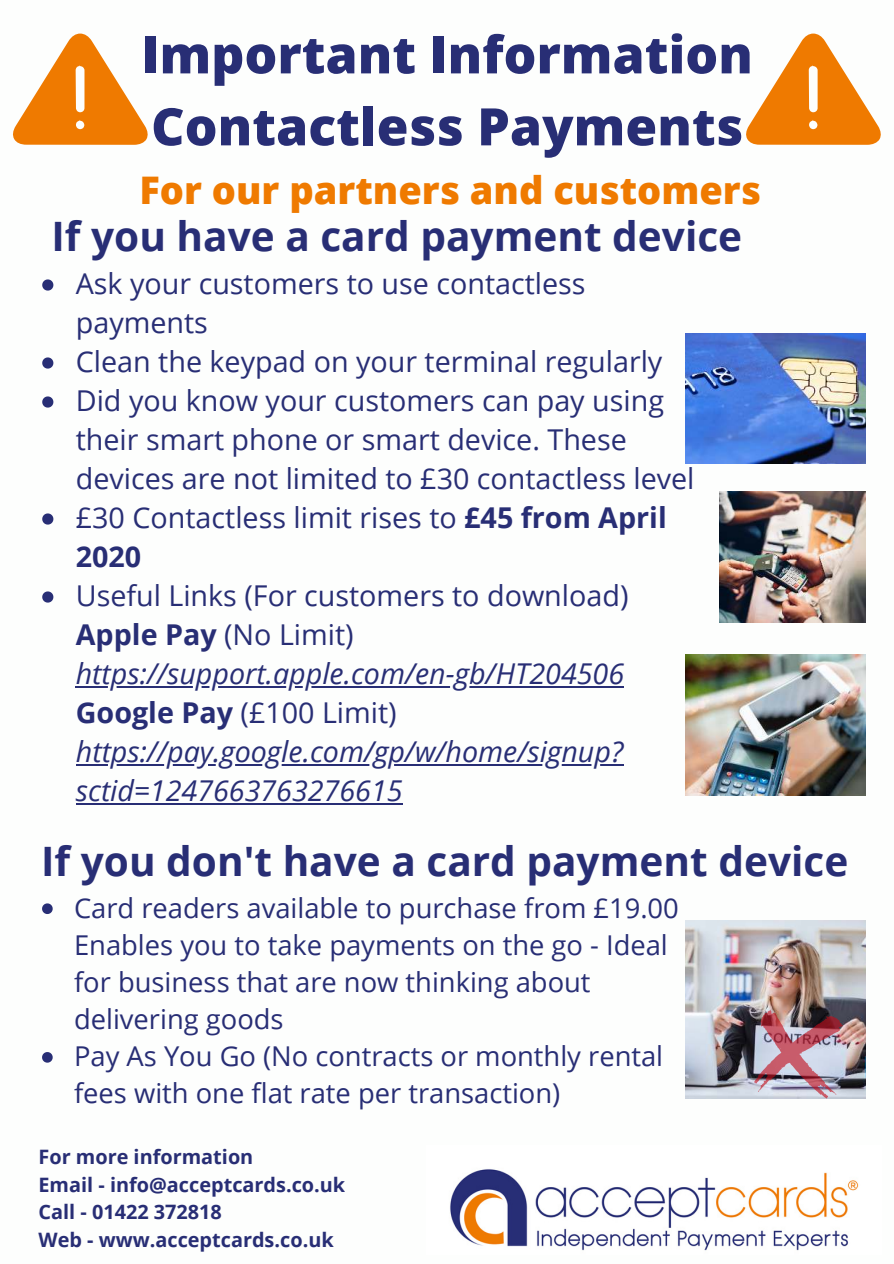
<style>
.page{position:relative;width:894px;height:1264px;background:#fff}
.page>*{position:absolute;margin:0;border:0;box-sizing:border-box;transform-origin:0 0}
.t1{font:800 51.6px/71.8px "Open Sans";color:#282e75}
.t2{font:700 40.5px "Open Sans";color:#282e75}
.t3{font:800 37.95px "Open Sans";color:#ef7a00}
.t4{font:28.65px/39px "Open Sans";color:#282e75}
.t5{font:italic 28.65px/39px "Open Sans";color:#282e75}
.t6{font:27.3px/37.2px "Open Sans";color:#282e75}
.t7{font:700 19.8px/27.6px "Open Sans";color:#282e75}
.s1{font-weight:700}
.s2{font-style:normal}
.s3{font-weight:700;font-style:normal}
</style>
<div class="page">
<img style="left:450px;top:1169px;width:409px;height:82px">
<img style="left:685px;top:333px;width:180px;height:130px">
<svg style="left:746px;top:34px;width:135px;height:111px"></svg>
<svg style="left:13px;top:34px;width:135px;height:111px"></svg>
<svg style="left:42px;top:279px;width:11px;height:11px"></svg>
<svg style="left:42px;top:357px;width:11px;height:11px"></svg>
<svg style="left:42px;top:396px;width:11px;height:11px"></svg>
<svg style="left:42px;top:513px;width:11px;height:11px"></svg>
<svg style="left:42px;top:591px;width:11px;height:11px"></svg>
<hr style="left:76px;top:686px;width:548px;height:2px;background:#282e75">
<hr style="left:76px;top:764px;width:547px;height:2px;background:#282e75">
<hr style="left:76px;top:803px;width:326px;height:2px;background:#282e75">
<img style="left:685px;top:655px;width:180px;height:140px">
<img style="left:719px;top:491px;width:146px;height:131px">
<img style="left:685px;top:920px;width:180px;height:178px">
<svg style="left:42px;top:903px;width:11px;height:11px"></svg>
<svg style="left:42px;top:1052px;width:11px;height:10px"></svg>
<img style="left:753px;top:1009px;width:89px;height:89px">
<h1 class="t1" style="left:141px;top:16px;width:612px">Important Information<br>Contactless Payments</h1>
<h3 class="t3" style="left:139px;top:162px;width:623px">For our partners and customers</h3>
<h2 class="t2" style="left:51px;top:208px;width:692px">If you have a card payment device</h2>
<p class="t4" style="left:76px;top:264px;width:620px">Ask your customers to use contactless payments<br>Clean the keypad on your terminal regularly Did you know your customers can pay using their smart phone or smart device. These devices are not limited to £30 contactless level £30 Contactless limit rises to <span class="s1">£45 from April 2020</span></p>
<p class="t5" style="left:76px;top:575px;width:554px"><span class="s2">Useful Links (For customers to download)<br></span><span class="s3">Apple Pay</span> <span class="s2">(No Limit) </span>https://support.apple.com/en-gb/HT204506<br><span class="s3">Google Pay</span> <span class="s2">(£100 Limit) </span>https://pay.google.com/gp/w/home/signup? sctid=1247663763276615</p>
<h2 class="t2" style="left:41px;top:833px;width:808px">If you don't have a card payment device</h2>
<p class="t6" style="left:74px;top:888px;width:606px">Card readers available to purchase from £19.00<br>Enables you to take payments on the go - Ideal for business that are now thinking about delivering goods<br>Pay As You Go (No contracts or monthly rental fees with one flat rate per transaction)</p>
<p class="t7" style="left:38px;top:1142px;width:308px">For more information<br>Email - info@acceptcards.co.uk<br>Call - 01422 372818<br>Web - www.acceptcards.co.uk</p>
</div>
